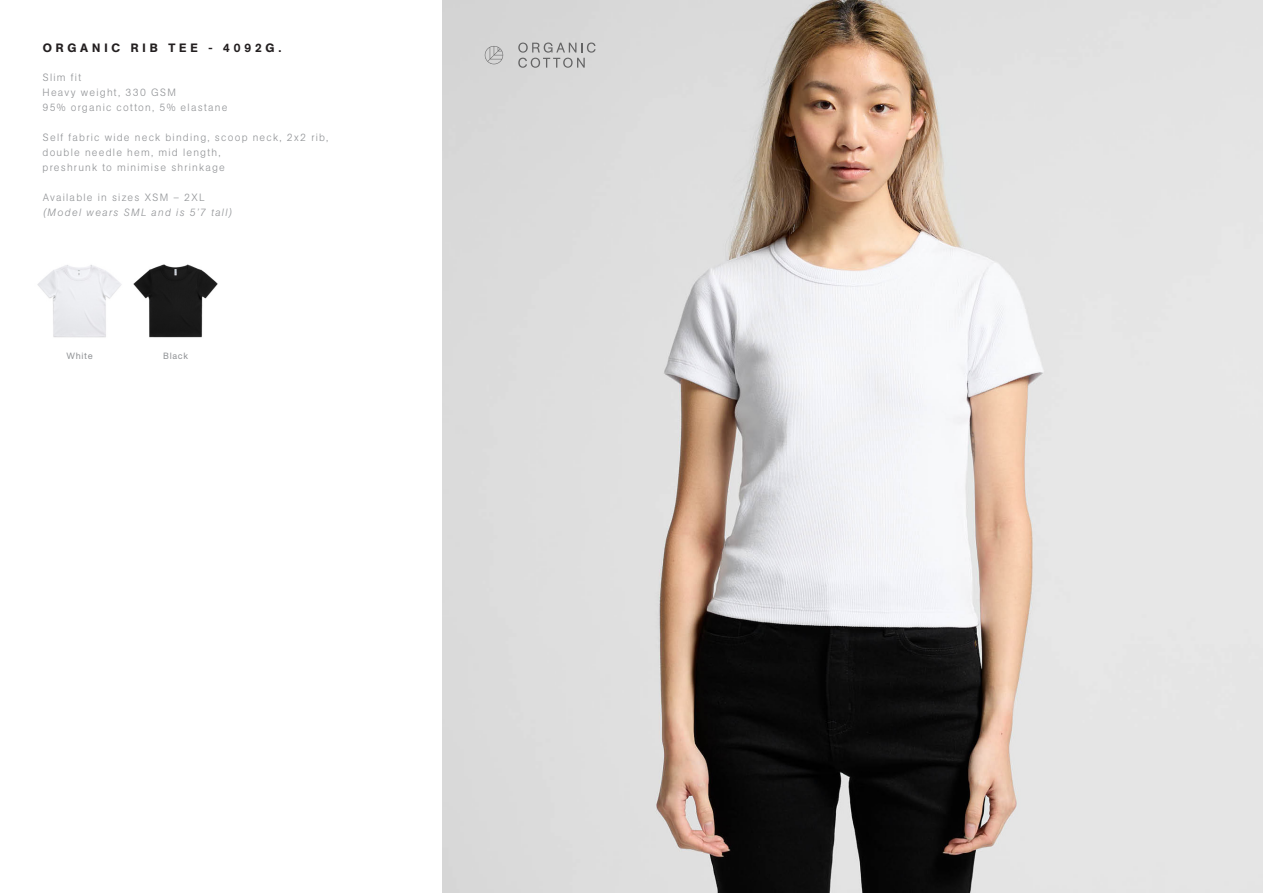
<style>
.page{position:relative;width:1263px;height:893px;background:#fff}
.page>*{position:absolute;margin:0;border:0;box-sizing:border-box;transform-origin:0 0}
.t1{font:500 12px "AG Book Pro";letter-spacing:.325em;color:#231f20}
.t2{font:300 10.5px/15px "AG Book Pro";letter-spacing:.12em;color:#939598}
.t3{font:italic 300 10.5px/15px "AG Book Pro";letter-spacing:.125em;color:#939598}
.COLOUR_NAME{font:9px "AG Book Pro";letter-spacing:.075em;color:#939598}
.s1{font-style:normal}
</style>
<div class="page">
<img style="left:37px;top:265px;width:85px;height:73px">
<img style="left:133px;top:264px;width:85px;height:74px">
<img style="left:442px;top:0;width:821px;height:893px">
<svg style="left:518px;top:43px;width:78px;height:25px;background:#bfbfc0"></svg>
<svg style="left:485px;top:46px;width:18px;height:18px"></svg>
<p class="t1" style="left:43px;top:40px;width:240px">ORGANIC RIB TEE - 4092G.</p>
<p class="t2" style="left:43px;top:69px;width:40px">Slim fit</p>
<p class="t2" style="left:43px;top:84px;width:135px">Heavy weight, 330 GSM</p>
<p class="t2" style="left:43px;top:99px;width:186px">95% organic cotton, 5% elastane</p>
<p class="t2" style="left:43px;top:129px;width:287px">Self fabric wide neck binding, scoop neck, 2x2 rib, double needle hem, mid length,<br>preshrunk to minimise shrinkage</p>
<p class="t3" style="left:43px;top:190px;width:191px"><span class="s1">Available in sizes XSM – 2XL </span>(Model wears SML and is 5’7 tall)</p>
<p class="COLOUR_NAME" style="left:66px;top:350px;width:28px">White</p>
<p class="COLOUR_NAME" style="left:163px;top:350px;width:27px">Black</p>
</div>
